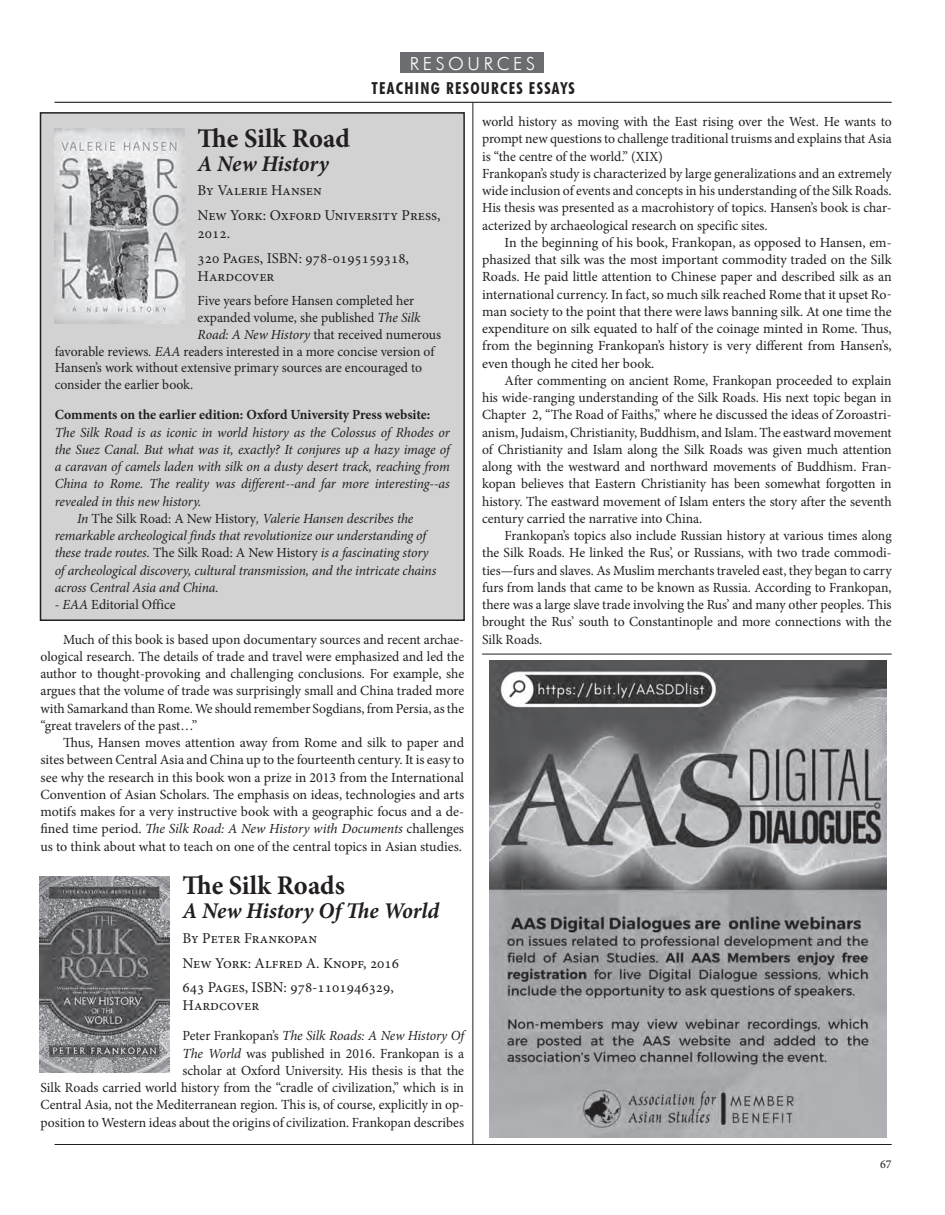
<style>
.page{position:relative;width:945px;height:1215px;background:#fff}
.page>*{position:absolute;margin:0;border:0;box-sizing:border-box;transform-origin:0 0}
.t1{font:700 27px "Minion Pro";color:#231f20}
.t2{font:italic 700 22.5px "Minion Pro";letter-spacing:-.005em;color:#231f20}
.t3{font:300 18px "Futura BT";letter-spacing:.2em;color:#fff}
.t4{font:700 condensed 16.5px "Futura BT";letter-spacing:.075em;color:#231f20}
.t5{font:15px/24.8px "Minion Pro";color:#231f20}
.t6{font:13.95px/17.2px "Minion Pro";color:#231f20;text-align:justify}
.t7{font:italic 13.95px "Minion Pro";letter-spacing:-.01em;color:#231f20}
.t8{font:700 13.95px "Minion Pro";letter-spacing:-.005em;color:#231f20}
.t9{font:12px "Minion Pro";color:#231f20}
.s1{font-style:italic}
.s2{font-style:normal}
</style>
<div class="page">
<div style="left:401px;top:53px;width:143px;height:20px;background:#6c6d70"></div>
<hr style="left:55px;top:102px;width:837px;height:1px;background:#040503">
<hr style="left:55px;top:1144px;width:837px;height:1px;background:#231f20">
<hr style="left:472px;top:102px;width:1px;height:1042px;background:#231f20">
<hr style="left:482px;top:654px;width:410px;height:1px;background:#231f20">
<img style="left:39px;top:876px;width:130px;height:197px">
<div style="left:40px;top:113px;width:424px;height:507px;background:#d3d2d2"></div>
<div style="left:40px;top:112px;width:425px;height:509px;border:2px solid #231f20"></div>
<img style="left:55px;top:128px;width:129px;height:196px">
<img style="left:489px;top:661px;width:397px;height:476px">
<p class="t3" style="left:410px;top:53px;width:127px">RESOURCES</p>
<p class="t4" style="left:371px;top:78px;width:205px">TEACHING RESOURCES ESSAYS</p>
<h1 class="t1" style="left:198px;top:119px;width:154px">The Silk Road</h1>
<h2 class="t2" style="left:198px;top:148px;width:133px">A New History</h2>
<p class="t5" style="left:198px;top:178px;width:245px">By Valerie Hansen<br>New York: Oxford University Press,</p>
<p class="t5" style="left:198px;top:221px;width:213px">2012.<br>320 Pages, ISBN: 978-0195159318,</p>
<p class="t5" style="left:198px;top:264px;width:78px">Hardcover</p>
<p class="t6" style="left:198px;top:292px;width:218px">Five years before Hansen completed her</p>
<p class="t6" style="left:198px;top:309px;width:224px">expanded volume, she published <span class="s1">The Silk</span></p>
<p class="t6" style="left:198px;top:326px;width:245px"><span class="s1">Road: A New History</span> that received numerous</p>
<p class="t6" style="left:55px;top:343px;width:382px">favorable reviews<span class="s1">. EAA</span> readers interested in a more concise version of</p>
<p class="t6" style="left:55px;top:359px;width:369px">Hansen’s work without extensive primary sources are encouraged to</p>
<p class="t6" style="left:55px;top:376px;width:140px">consider the earlier book.</p>
<p class="t8" style="left:55px;top:405px;width:377px">Comments on the earlier edition: Oxford University Press website:</p>
<p class="t7" style="left:55px;top:423px;width:397px">The Silk Road is as iconic in world history as the Colossus of Rhodes or</p>
<p class="t7" style="left:55px;top:440px;width:397px">the Suez Canal. But what was it, exactly? It conjures up a hazy image of</p>
<p class="t7" style="left:55px;top:457px;width:397px">a caravan of camels laden with silk on a dusty desert track, reaching from</p>
<p class="t7" style="left:55px;top:474px;width:397px">China to Rome. The reality was different--and far more interesting--as</p>
<p class="t7" style="left:55px;top:492px;width:148px">revealed in this new history.</p>
<p class="t7" style="left:77px;top:509px;width:338px">In <span class="s2">The Silk Road: A New History</span>, Valerie Hansen describes the</p>
<p class="t7" style="left:55px;top:526px;width:373px">remarkable archeological finds that revolutionize our understanding of</p>
<p class="t7" style="left:55px;top:543px;width:375px">these trade routes. <span class="s2">The Silk Road: A New History</span> is a fascinating story</p>
<p class="t7" style="left:55px;top:561px;width:383px">of archeological discovery, cultural transmission, and the intricate chains</p>
<p class="t7" style="left:55px;top:578px;width:166px">across Central Asia and China.</p>
<p class="t6" style="left:55px;top:596px;width:122px"><span class="s1">- EAA</span> Editorial Office</p>
<p class="t6" style="left:40px;top:630px;width:425px;text-indent:23px">Much of this book is based upon documentary sources and recent archae&shy;ological research. The details of trade and travel were emphasized and led the author to thought-provoking and challenging conclusions. For example, she argues that the volume of trade was surprisingly small and China traded more with Samarkand than Rome. We should remember Sogdians, from Persia, as the “great travelers of the past…”</p>
<p class="t6" style="left:40px;top:734px;width:425px;text-indent:23px">Thus, Hansen moves attention away from Rome and silk to paper and sites between Central Asia and China up to the fourteenth century. It is easy to see why the research in this book won a prize in 2013 from the International Convention of Asian Scholars. The emphasis on ideas, technologies and arts motifs makes for a very instructive book with a geographic focus and a de&shy;fined time period. <span class="s1">The Silk Road: A New History with Documents</span> challenges us to think about what to teach on one of the central topics in Asian studies.</p>
<h1 class="t1" style="left:183px;top:866px;width:164px">The Silk Roads</h1>
<h2 class="t2" style="left:183px;top:895px;width:258px">A New History Of The World</h2>
<p class="t5" style="left:183px;top:926px;width:218px">By Peter Frankopan<br>New York: Alfred A. Knopf, 2016<br>643 Pages, ISBN: 978-1101946329,</p>
<p class="t5" style="left:183px;top:993px;width:78px">Hardcover</p>
<p class="t6" style="left:41px;top:1027px;width:425px;text-align:right">Peter Frankopan’s <span class="s1">The Silk Roads: A New History Of<br>The World</span> was published in 2016. Frankopan is a<br>scholar at Oxford University. His thesis is that the<br>Silk Roads carried world history from the “cradle of civilization,” which is in Central Asia, not the Mediterranean region. This is, of course, explicitly in op&shy;position to Western ideas about the origins of civilization. Frankopan describes</p>
<p class="t6" style="left:482px;top:113px;width:411px;text-align:left">world history as moving with the East rising over the West. He wants to prompt new questions to challenge traditional truisms and explains that Asia is “the centre of the world.” (XIX)<br>Frankopan’s study is characterized by large generalizations and an extremely wide inclusion of events and concepts in his understanding of the Silk Roads.<br>His thesis was presented as a macrohistory of topics. Hansen’s book is char&shy;acterized by archaeological research on specific sites.</p>
<p class="t6" style="left:482px;top:234px;width:411px;text-indent:23px">In the beginning of his book, Frankopan, as opposed to Hansen, em&shy;phasized that silk was the most important commodity traded on the Silk Roads. He paid little attention to Chinese paper and described silk as an international currency. In fact, so much silk reached Rome that it upset Ro&shy;man society to the point that there were laws banning silk. At one time the expenditure on silk equated to half of the coinage minted in Rome. Thus, from the beginning Frankopan’s history is very different from Hansen’s, even though he cited her book.</p>
<p class="t6" style="left:482px;top:372px;width:411px;text-indent:23px">After commenting on ancient Rome, Frankopan proceeded to explain his wide-ranging understanding of the Silk Roads. His next topic began in Chapter 2, “The Road of Faiths,” where he discussed the ideas of Zoroastri&shy;anism, Judaism, Christianity, Buddhism, and Islam. The eastward movement of Christianity and Islam along the Silk Roads was given much attention along with the westward and northward movements of Buddhism. Fran&shy;kopan believes that Eastern Christianity has been somewhat forgotten in history. The eastward movement of Islam enters the story after the seventh century carried the narrative into China.</p>
<p class="t6" style="left:482px;top:527px;width:411px;text-indent:23px">Frankopan’s topics also include Russian history at various times along the Silk Roads. He linked the Rus’, or Russians, with two trade commodi&shy;ties—furs and slaves. As Muslim merchants traveled east, they began to carry furs from lands that came to be known as Russia. According to Frankopan, there was a large slave trade involving the Rus’ and many other peoples. This brought the Rus’ south to Constantinople and more connections with the Silk Roads.</p>
<p class="t9" style="left:880px;top:1156px;width:13px">67</p>
</div>
